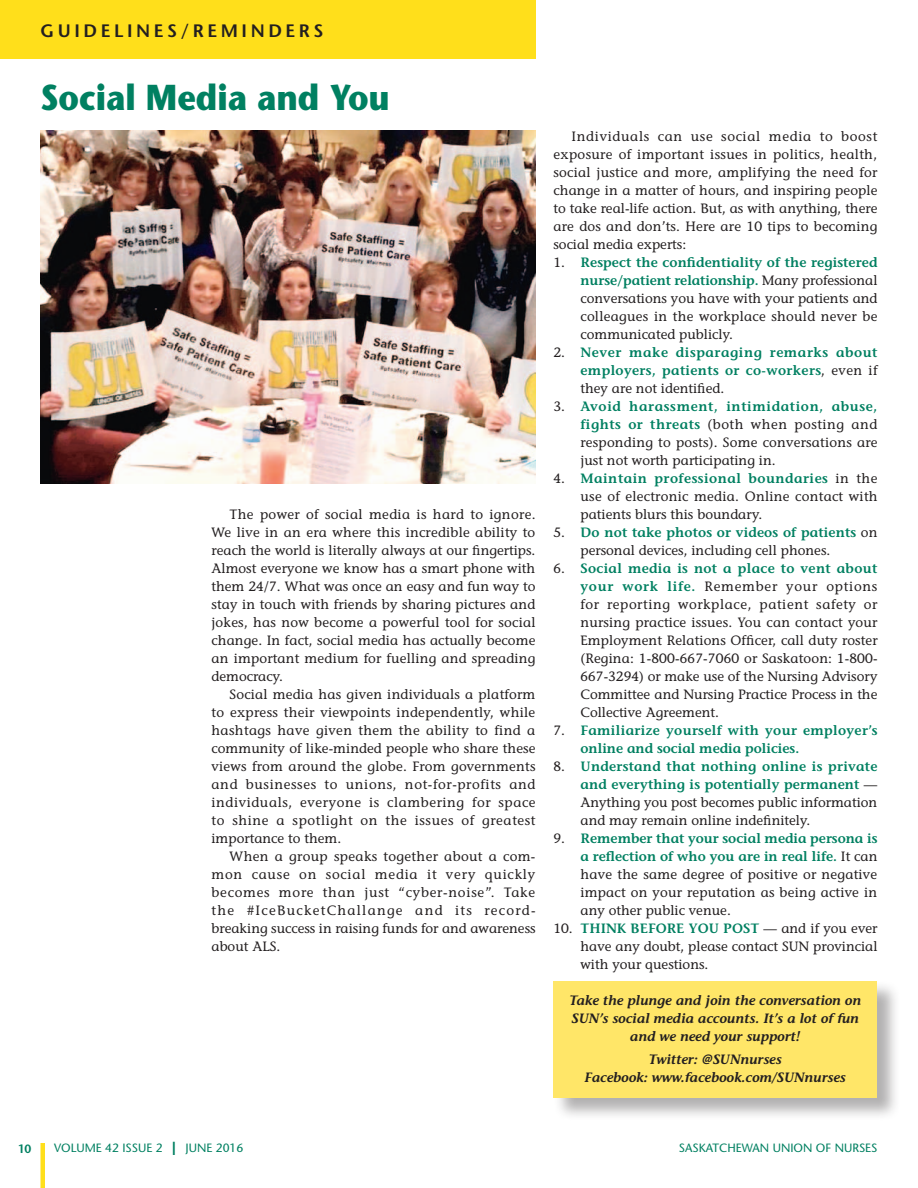
<style>
.page{position:relative;width:918px;height:1188px;background:#fff}
.page>*{position:absolute;margin:0;border:0;box-sizing:border-box;transform-origin:0 0}
.head{font:700 36px "Stone Sans";color:#008061;scale:.9 1}
.t1{font:600 18px "Stone Sans";letter-spacing:.2em;color:#231f20}
.text{font:13.5px/18px "Stone Informal";color:#231f20;text-align:justify}
.t2{font:600 13.5px/18px "Stone Informal";letter-spacing:.025em;color:#008061;text-align:justify}
.text-2{font:italic 600 13.5px/18px "Stone Informal";color:#231f20;text-align:center}
.t3{font:12px "Stone Sans";color:#008061}
.t4{font:600 12px "Stone Sans";color:#008061}
.s1{font-weight:600;color:#008061}
.s2{font-weight:400;color:#231f20}
.s3{font-weight:700;font-size:18px}
</style>
<div class="page">
<div style="left:40px;top:1143px;width:5px;height:45px;background:#ffdf1b"></div>
<div style="left:553px;top:981px;width:347px;height:140px;background:#231f20;opacity:.35"></div>
<div style="left:554px;top:981px;width:324px;height:117px;background:#ffe668"></div>
<img style="left:40px;top:131px;width:496px;height:353px">
<div style="left:0;top:0;width:536px;height:58px;background:#ffdf1b"></div>
<p class="t1" style="left:40px;top:19px;width:285px">GUIDELINES/REMINDERS</p>
<p class="head" style="left:40px;top:74px;width:390px">Social Media and You</p>
<p class="text" style="left:212px;top:505px;width:326px;text-indent:18px">The power of social media is hard to ignore.<br>We live in an era where this incredible ability to reach the world is literally always at our fingertips.<br>Almost everyone we know has a smart phone with them 24/7. What was once an easy and fun way to stay in touch with friends by sharing pictures and jokes, has now become a powerful tool for social change. In fact, social media has actually become an important medium for fuelling and spreading democracy.</p>
<p class="text" style="left:212px;top:685px;width:326px;text-indent:18px">Social media has given individuals a platform to express their viewpoints independently, while hashtags have given them the ability to find a community of like-minded people who share these views from around the globe. From governments and businesses to unions, not-for-profits and individuals, everyone is clambering for space to shine a spotlight on the issues of greatest importance to them.</p>
<p class="text" style="left:212px;top:847px;width:326px;text-indent:18px">When a group speaks together about a com&shy;mon cause on social media it very quickly becomes more than just “cyber-noise”. Take the #IceBucketChallange and its record&shy;breaking success in raising funds for and awareness about ALS.</p>
<p class="text" style="left:554px;top:127px;width:326px;text-indent:18px">Individuals can use social media to boost exposure of important issues in politics, health, social justice and more, amplifying the need for change in a matter of hours, and inspiring people to take real-life action. But, as with anything, there are dos and don’ts. Here are 10 tips to becoming social media experts:</p>
<p class="text" style="left:580px;top:253px;width:299px;text-indent:-27px">1. <span class="s1">Respect the confidentiality of the registered nurse/patient relationship.</span> Many professional conversations you have with your patients and colleagues in the workplace should never be communicated publicly.</p>
<p class="t2" style="left:580px;top:343px;width:299px;text-indent:-27px"><span class="s2">2.</span> Never make disparaging remarks about employers, patients or co-workers<span class="s2">, even if they are not identified.</span></p>
<p class="text" style="left:580px;top:397px;width:299px;text-indent:-27px">3. <span class="s1">Avoid harassment, intimidation, abuse, fights or threats</span> (both when posting and responding to posts). Some conversations are just not worth participating in.</p>
<p class="text" style="left:580px;top:469px;width:299px;text-indent:-27px">4. <span class="s1">Maintain professional boundaries</span> in the use of electronic media. Online contact with patients blurs this boundary.</p>
<p class="text" style="left:580px;top:523px;width:299px;text-indent:-27px">5. <span class="s1">Do not take photos or videos of patients</span> on personal devices, including cell phones.</p>
<p class="text" style="left:580px;top:559px;width:299px;text-indent:-27px">6. <span class="s1">Social media is not a place to vent about your work life.</span> Remember your options for reporting workplace, patient safety or nursing practice issues. You can contact your Employment Relations Officer, call duty roster (Regina: 1-800-667-7060 or Saskatoon: 1-800- 667-3294) or make use of the Nursing Advisory Committee and Nursing Practice Process in the Collective Agreement.</p>
<p class="t2" style="left:580px;top:721px;width:299px;text-indent:-27px"><span class="s2">7.</span> Familiarize yourself with your employer’s online and social media policies.</p>
<p class="text" style="left:580px;top:757px;width:299px;text-indent:-27px">8. <span class="s1">Understand that nothing online is private and everything is potentially permanent</span> — Anything you post becomes public information and may remain online indefinitely.</p>
<p class="text" style="left:580px;top:829px;width:298px;text-indent:-27px">9. <span class="s1">Remember that your social media persona is a reflection of who you are in real life.</span> It can have the same degree of positive or negative impact on your reputation as being active in any other public venue.</p>
<p class="text" style="left:580px;top:919px;width:298px;text-indent:-27px">10. <span class="s1">THINK BEFORE YOU POST</span> — and if you ever have any doubt, please contact SUN provincial with your questions.</p>
<p class="text-2" style="left:569px;top:991px;width:294px">Take the plunge and join the conversation on<br>SUN’s social media accounts. It’s a lot of fun and we need your support!</p>
<p class="text-2" style="left:649px;top:1050px;width:135px">Twitter: @SUNnurses</p>
<p class="text-2" style="left:585px;top:1068px;width:263px">Facebook: www.facebook.com/SUNnurses</p>
<p class="t4" style="left:18px;top:1141px;width:15px">10</p>
<p class="t3" style="left:54px;top:1141px;width:191px">VOLUME 42 ISSUE 2 <span class="s3">|</span> JUNE 2016</p>
<p class="t3" style="left:679px;top:1141px;width:200px">SASKATCHEWAN UNION OF NURSES</p>
</div>
